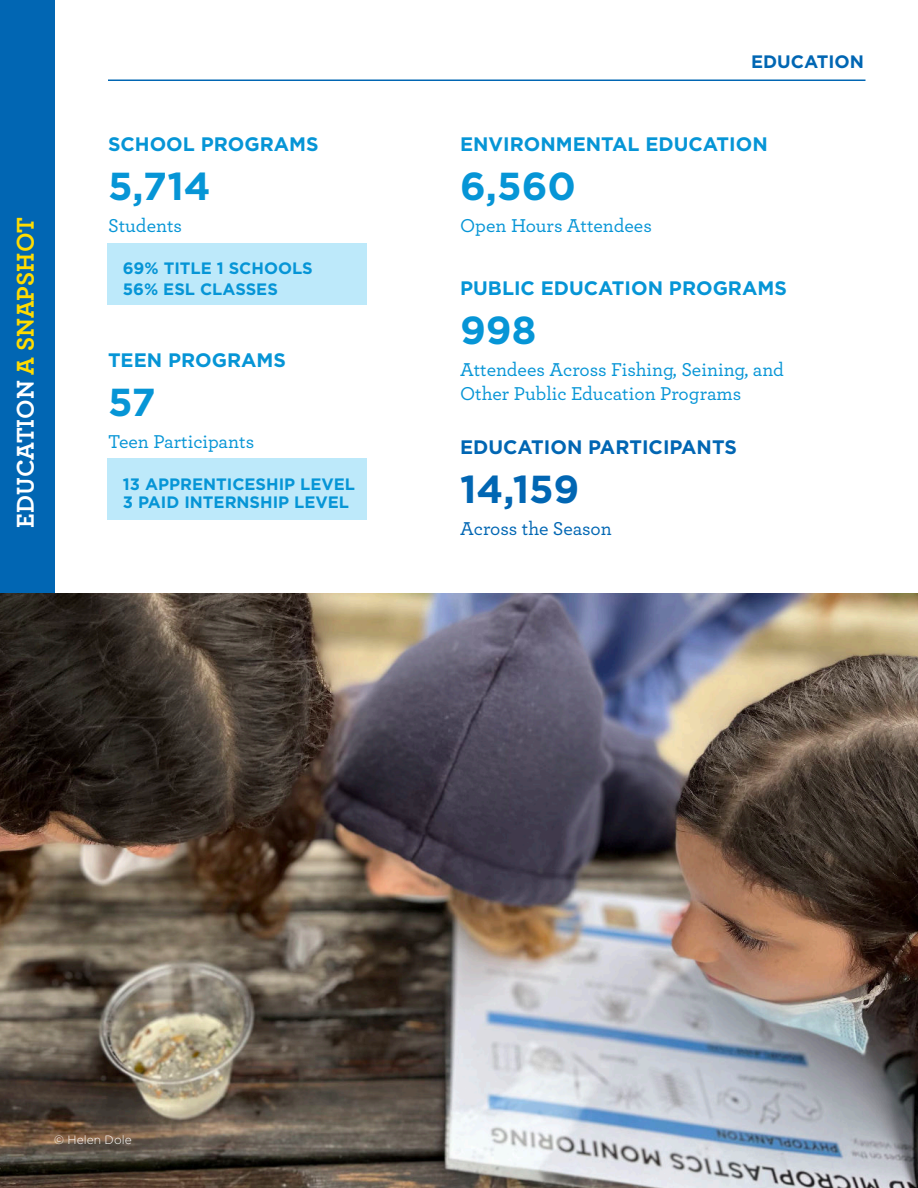
<style>
.page{position:relative;width:918px;height:1188px;background:#fff}
.page>*{position:absolute;margin:0;border:0;box-sizing:border-box;transform-origin:0 0}
.t1{font:700 39px "Gotham";color:#0695d6}
.t2{font:700 39px "Gotham";color:#0166b3}
.t3{font:700 25.5px "Archer";color:#fff}
.t4{font:500 19.5px/24px "Archer";color:#0695d6}
.t5{font:700 19.5px "Gotham";color:#0695d6}
.t6{font:700 19.5px "Gotham";color:#0166b3}
.t7{font:500 19.5px "Archer";letter-spacing:-.005em;color:#0166b3}
.t8{font:700 18px "Gotham";color:#0166b3}
.t9{font:700 16.5px/21px "Gotham";color:#0695d6}
.t10{font:300 12px "Gotham";color:#fff}
.s1{color:#ffdc01}
</style>
<div class="page">
<div style="left:108px;top:243px;width:259px;height:61px;background:#bde9fa"></div>
<div style="left:0;top:0;width:54px;height:594px;background:#0166b3"></div>
<div style="left:108px;top:458px;width:259px;height:62px;background:#bde9fa"></div>
<hr style="left:108px;top:79px;width:758px;height:2px;background:#0166b3">
<hr style="left:917px;top:0;width:1px;height:594px;background:#c7c8ca">
<img style="left:0;top:593px;width:918px;height:595px">
<h2 class="t3" style="left:13px;top:528px;width:312px;rotate:-90deg">EDUCATION <span class="s1">A SNAPSHOT</span></h2>
<p class="t5" style="left:108px;top:135px;width:212px">SCHOOL PROGRAMS</p>
<h1 class="t1" style="left:108px;top:169px;width:104px">5,714</h1>
<p class="t4" style="left:108px;top:214px;width:76px">Students</p>
<p class="t9" style="left:123px;top:258px;width:191px">69% TITLE 1 SCHOOLS<br>56% ESL CLASSES</p>
<p class="t5" style="left:108px;top:351px;width:179px">TEEN PROGRAMS</p>
<h1 class="t1" style="left:108px;top:385px;width:49px">57</h1>
<p class="t4" style="left:108px;top:430px;width:148px">Teen Participants</p>
<p class="t9" style="left:123px;top:476px;width:234px;line-height:18px">13 APPRENTICESHIP LEVEL<br>3 PAID INTERNSHIP LEVEL</p>
<p class="t8" style="left:751px;top:54px;width:114px">EDUCATION</p>
<p class="t5" style="left:460px;top:135px;width:309px">ENVIRONMENTAL EDUCATION</p>
<h1 class="t1" style="left:460px;top:169px;width:117px">6,560</h1>
<p class="t4" style="left:460px;top:214px;width:193px">Open Hours Attendees</p>
<p class="t5" style="left:460px;top:279px;width:328px">PUBLIC EDUCATION PROGRAMS</p>
<h1 class="t1" style="left:460px;top:313px;width:78px">998</h1>
<p class="t4" style="left:460px;top:358px;width:325px">Attendees Across Fishing, Seining, and<br>Other Public Education Programs</p>
<p class="t6" style="left:460px;top:438px;width:278px">EDUCATION PARTICIPANTS</p>
<h1 class="t2" style="left:460px;top:472px;width:121px">14,159</h1>
<p class="t7" style="left:460px;top:519px;width:153px">Across the Season</p>
<p class="t10" style="left:54px;top:1134px;width:79px">© Helen Dole</p>
</div>
